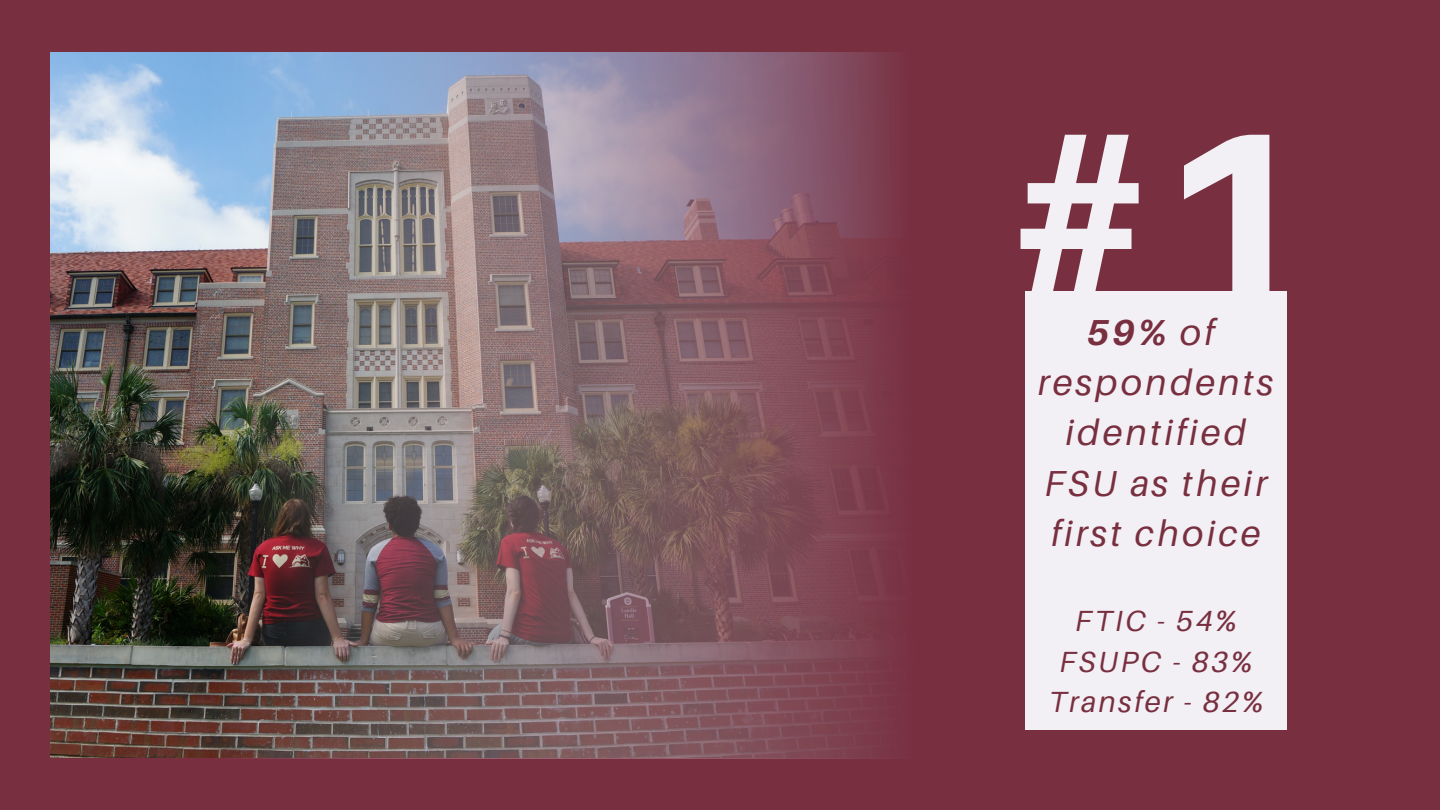
<style>
.page{position:relative;width:1440px;height:810px;background:#782f40}
.page>*{position:absolute;margin:0;border:0;box-sizing:border-box;transform-origin:0 0}
.t1{font:800 236.2px "Aileron";color:#f2f0f4}
.t2{font:italic 36.2px/50.2px "Aileron";letter-spacing:.09em;color:#782f40;text-align:center}
.t3{font:italic 29.2px/40.5px "Aileron";letter-spacing:.09em;color:#782f40;text-align:center}
.s1{font-weight:700}
</style>
<div class="page">
<img style="left:51px;top:53px;width:160px;height:704px">
<img style="left:211px;top:53px;width:681px;height:705px">
<div style="left:1025px;top:291px;width:261px;height:438px;background:#f2f0f4"></div>
<h1 class="t1" style="left:1004px;top:69px;width:305px">#1</h1>
<p class="t2" style="left:1038px;top:306px;width:237px"><span class="s1">59%</span> of respondents identified<br>FSU as their first choice</p>
<p class="t3" style="left:1049px;top:600px;width:216px">FTIC - 54%<br>FSUPC - 83%<br>Transfer - 82%</p>
</div>
